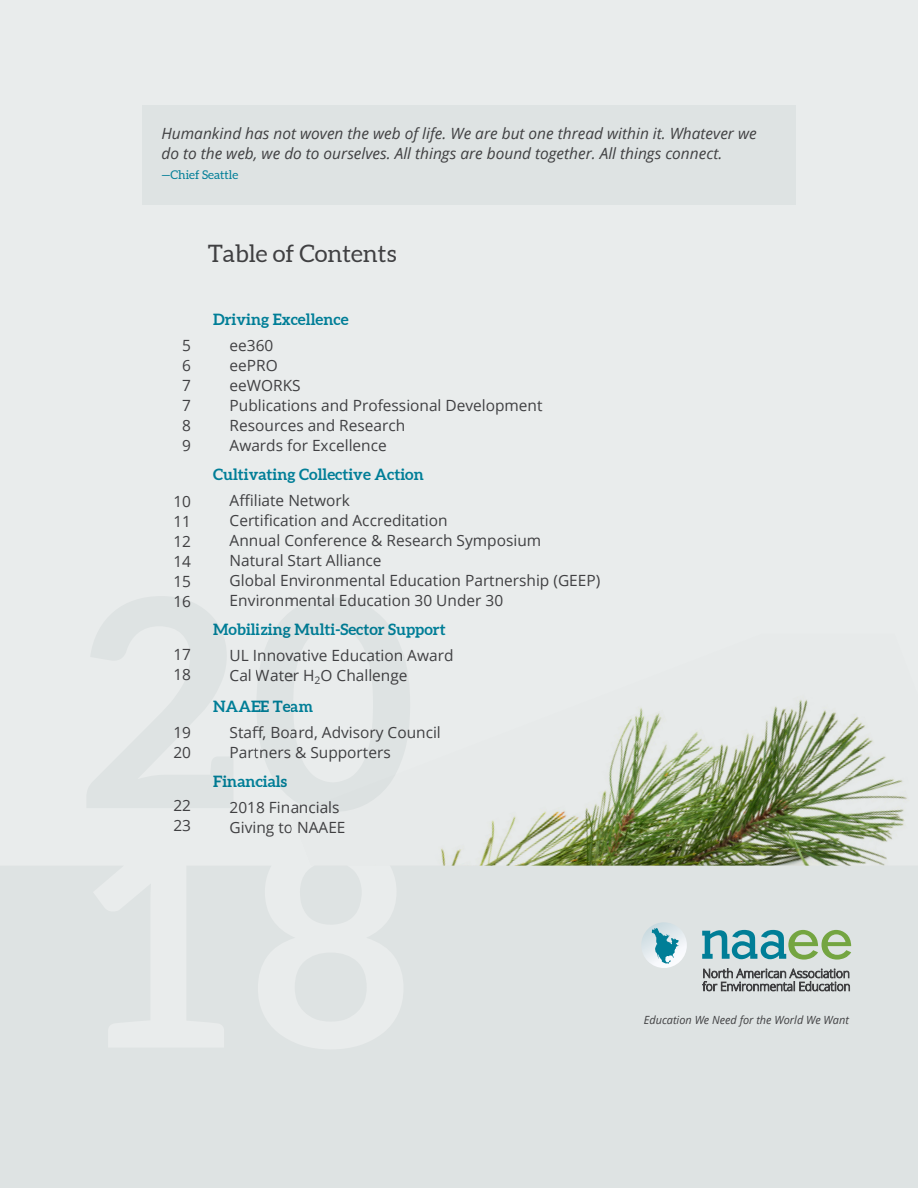
<style>
.page{position:relative;width:918px;height:1188px;background:#e9ecec}
.page>*{position:absolute;margin:0;border:0;box-sizing:border-box;transform-origin:0 0}
.t1{font:24px "Aleo";color:#404042}
.t2{font:700 15.75px "Aleo";color:#007e97}
.t3{font:15.45px/20px "Open Sans";color:#404042}
.t4{font:italic 15.45px/20px "Open Sans";color:#404042}
.t5{font:12px "Aleo";color:#007e97}
.t6{font:italic 11.25px "Open Sans";color:#404042}
</style>
<div class="page">
<svg style="left:0;top:866px;width:918px;height:322px;fill:#dee3e3"></svg>
<svg style="left:87px;top:597px;width:146px;height:211px"></svg>
<svg style="left:257px;top:598px;width:137px;height:199px"></svg>
<svg style="left:702px;top:930px;width:149px;height:30px"></svg>
<svg style="left:702px;top:968px;width:148px;height:24px"></svg>
<svg style="left:639px;top:922px;width:50px;height:48px"></svg>
<img style="left:291px;top:634px;width:616px;height:232px">
<div style="left:143px;top:105px;width:653px;height:99px;background:#dee3e3"></div>
<p class="t4" style="left:161px;top:123px;width:597px">Humankind has not woven the web of life. We are but one thread within it. Whatever we do to the web, we do to ourselves. All things are bound together. All things connect.</p>
<p class="t5" style="left:161px;top:168px;width:78px">—Chief Seattle</p>
<h1 class="t1" style="left:208px;top:240px;width:190px">Table of Contents</h1>
<p class="t3" style="left:182px;top:335px;width:10px;text-align:justify">5<br>6<br>7<br>7<br>8<br>9</p>
<p class="t3" style="left:173px;top:491px;width:19px;text-align:justify">10<br>11<br>12<br>14<br>15<br>16</p>
<p class="t3" style="left:173px;top:644px;width:19px">17<br>18</p>
<p class="t3" style="left:173px;top:722px;width:19px">19<br>20</p>
<p class="t3" style="left:173px;top:795px;width:19px">22<br>23</p>
<p class="t2" style="left:213px;top:310px;width:137px">Driving Excellence</p>
<p class="t3" style="left:230px;top:335px;width:314px">ee360<br>eePRO<br>eeWORKS<br>Publications and Professional Development<br>Resources and Research<br>Awards for Excellence</p>
<p class="t2" style="left:213px;top:465px;width:212px">Cultivating Collective Action</p>
<p class="t3" style="left:230px;top:490px;width:372px">Affiliate Network<br>Certification and Accreditation<br>Annual Conference &amp; Research Symposium<br>Natural Start Alliance<br>Global Environmental Education Partnership (GEEP)<br>Environmental Education 30 Under 30</p>
<p class="t2" style="left:213px;top:620px;width:234px">Mobilizing Multi-Sector Support</p>
<p class="t3" style="left:230px;top:645px;width:225px">UL Innovative Education Award<br>Cal Water H<sub>2</sub>O Challenge</p>
<p class="t2" style="left:213px;top:696px;width:102px">NAAEE Team</p>
<p class="t3" style="left:230px;top:722px;width:213px">Staff, Board, Advisory Council<br>Partners &amp; Supporters</p>
<p class="t2" style="left:213px;top:772px;width:76px">Financials</p>
<p class="t3" style="left:230px;top:797px;width:117px">2018 Financials<br>Giving to NAAEE</p>
<p class="t6" style="left:644px;top:1012px;width:207px">Education We Need for the World We Want</p>
</div>
